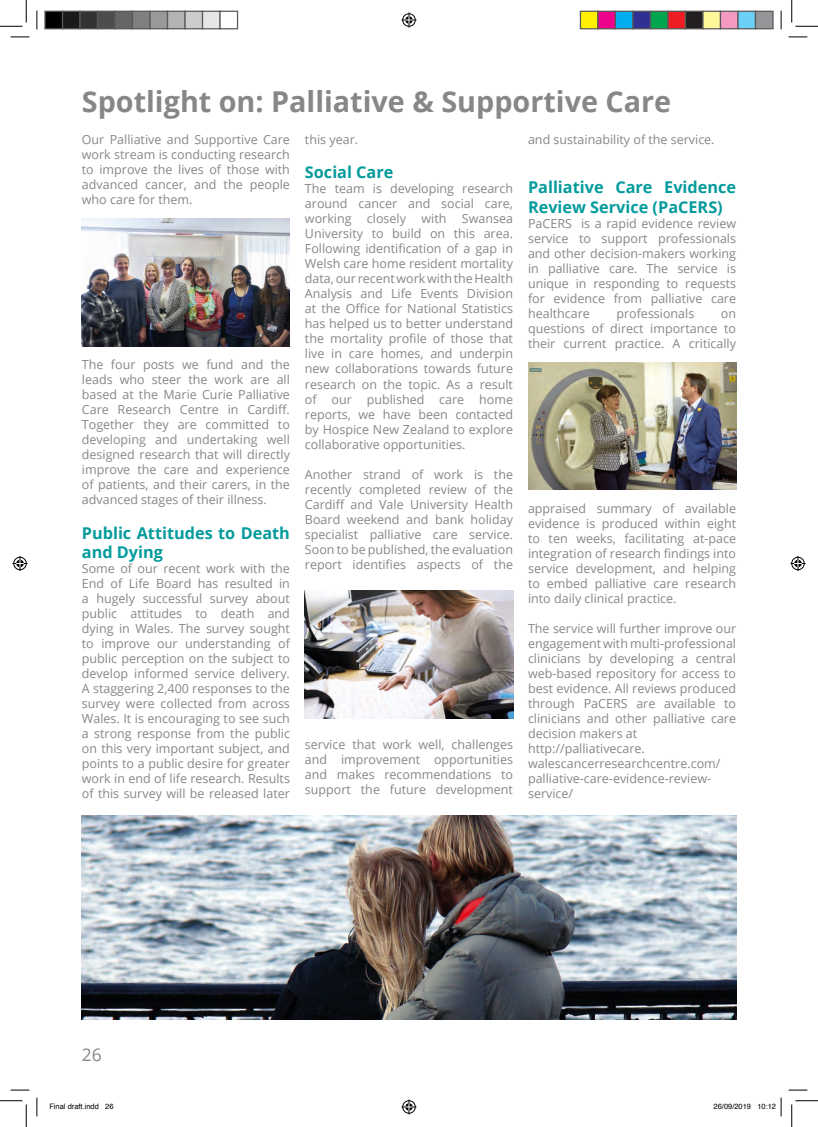
<style>
.page{position:relative;width:818px;height:1127px;background:#fff}
.page>*{position:absolute;margin:0;border:0;box-sizing:border-box;transform-origin:0 0}
.t1{font:700 28.75px "Open Sans";color:#878787}
.t2{font:17.5px "Open Sans";color:#878787}
.Booklet_grey_text{font:700 16.25px/19.5px "Open Sans";color:#049b9d}
.Booklet_grey_text-2{font:12.5px/15px "Open Sans";color:#878787;text-align:justify}
.t3{font:7.5px "Helvetica";color:#000}
</style>
<div class="page">
<img style="left:82px;top:218px;width:208px;height:128px">
<img style="left:528px;top:362px;width:208px;height:127px">
<img style="left:305px;top:590px;width:208px;height:128px">
<img style="left:82px;top:815px;width:654px;height:203px">
<svg style="left:11px;top:36px;width:18px;height:2px"></svg>
<svg style="left:788px;top:36px;width:19px;height:2px"></svg>
<svg style="left:11px;top:1089px;width:18px;height:1px"></svg>
<svg style="left:788px;top:1089px;width:19px;height:1px"></svg>
<svg style="left:36px;top:11px;width:2px;height:18px"></svg>
<svg style="left:36px;top:1097px;width:2px;height:18px"></svg>
<svg style="left:780px;top:11px;width:2px;height:18px"></svg>
<svg style="left:0;top:0;width:27px;height:27px"></svg>
<svg style="left:0;top:1100px;width:27px;height:26px"></svg>
<svg style="left:791px;top:0;width:27px;height:27px"></svg>
<svg style="left:791px;top:1100px;width:27px;height:26px"></svg>
<svg style="left:401px;top:13px;width:15px;height:15px"></svg>
<svg style="left:401px;top:1099px;width:15px;height:15px"></svg>
<svg style="left:13px;top:556px;width:15px;height:15px"></svg>
<svg style="left:790px;top:556px;width:15px;height:15px"></svg>
<div style="left:45px;top:11px;width:18px;height:18px;background:#000"></div>
<div style="left:44px;top:11px;width:19px;height:18px;border:1px solid #595959"></div>
<div style="left:63px;top:11px;width:17px;height:18px;background:#1a1a1a"></div>
<div style="left:62px;top:11px;width:19px;height:18px;border:1px solid #595959"></div>
<div style="left:80px;top:11px;width:18px;height:18px;background:#333"></div>
<div style="left:79px;top:11px;width:19px;height:18px;border:1px solid #595959"></div>
<div style="left:98px;top:11px;width:17px;height:18px;background:#4d4d4d"></div>
<div style="left:97px;top:11px;width:19px;height:18px;border:1px solid #595959"></div>
<div style="left:115px;top:11px;width:18px;height:18px;background:#666"></div>
<div style="left:114px;top:11px;width:19px;height:18px;border:1px solid #595959"></div>
<div style="left:133px;top:11px;width:17px;height:18px;background:#808080"></div>
<div style="left:132px;top:11px;width:19px;height:18px;border:1px solid #595959"></div>
<div style="left:150px;top:11px;width:18px;height:18px;background:#999"></div>
<div style="left:149px;top:11px;width:19px;height:18px;border:1px solid #595959"></div>
<div style="left:168px;top:11px;width:17px;height:18px;background:#b3b3b3"></div>
<div style="left:167px;top:11px;width:19px;height:18px;border:1px solid #595959"></div>
<div style="left:185px;top:11px;width:18px;height:18px;background:#ccc"></div>
<div style="left:184px;top:11px;width:19px;height:18px;border:1px solid #595959"></div>
<div style="left:203px;top:11px;width:17px;height:18px;background:#e6e6e6"></div>
<div style="left:202px;top:11px;width:19px;height:18px;border:1px solid #595959"></div>
<div style="left:219px;top:11px;width:19px;height:18px;border:1px solid #595959"></div>
<div style="left:580px;top:11px;width:18px;height:18px;background:#fff101"></div>
<div style="left:580px;top:11px;width:18px;height:18px;border:1px solid #595959"></div>
<div style="left:598px;top:11px;width:17px;height:18px;background:#ed028c"></div>
<div style="left:597px;top:11px;width:19px;height:18px;border:1px solid #595959"></div>
<div style="left:615px;top:11px;width:18px;height:18px;background:#00aeef"></div>
<div style="left:615px;top:11px;width:18px;height:18px;border:1px solid #595959"></div>
<div style="left:633px;top:11px;width:17px;height:18px;background:#2e3092"></div>
<div style="left:632px;top:11px;width:19px;height:18px;border:1px solid #595959"></div>
<div style="left:650px;top:11px;width:18px;height:18px;background:#00a54f"></div>
<div style="left:650px;top:11px;width:18px;height:18px;border:1px solid #595959"></div>
<div style="left:668px;top:11px;width:17px;height:18px;background:#ee1d23"></div>
<div style="left:667px;top:11px;width:19px;height:18px;border:1px solid #595959"></div>
<div style="left:685px;top:11px;width:18px;height:18px;background:#231f20"></div>
<div style="left:685px;top:11px;width:18px;height:18px;border:1px solid #595959"></div>
<div style="left:703px;top:11px;width:17px;height:18px;background:#fff79a"></div>
<div style="left:702px;top:11px;width:19px;height:18px;border:1px solid #595959"></div>
<div style="left:720px;top:11px;width:18px;height:18px;background:#f499c2"></div>
<div style="left:720px;top:11px;width:18px;height:18px;border:1px solid #595959"></div>
<div style="left:738px;top:11px;width:17px;height:18px;background:#6bcff6"></div>
<div style="left:737px;top:11px;width:19px;height:18px;border:1px solid #595959"></div>
<div style="left:755px;top:11px;width:18px;height:18px;background:#939598"></div>
<div style="left:755px;top:11px;width:18px;height:18px;border:1px solid #595959"></div>
<svg style="left:780px;top:1097px;width:2px;height:18px"></svg>
<p class="t1" style="left:82px;top:81px;width:591px">Spotlight on: Palliative &amp; Supportive Care</p>
<p class="Booklet_grey_text-2" style="left:82px;top:131px;width:210px">Our Palliative and Supportive Care work stream is conducting research to improve the lives of those with advanced cancer, and the people who care for them.</p>
<p class="Booklet_grey_text-2" style="left:528px;top:131px;width:188px">and sustainability of the service.</p>
<p class="Booklet_grey_text" style="left:528px;top:177px;width:210px">Palliative Care Evidence<br>Review Service (PaCERS)</p>
<p class="Booklet_grey_text-2" style="left:528px;top:215px;width:210px">PaCERS is a rapid evidence review service to support professionals and other decision-makers working in palliative care. The service is unique in responding to requests for evidence from palliative care healthcare</p>
<p class="Booklet_grey_text-2" style="left:305px;top:131px;width:55px">this year.</p>
<p class="Booklet_grey_text" style="left:305px;top:162px;width:90px">Social Care</p>
<p class="Booklet_grey_text-2" style="left:305px;top:181px;width:210px">The team is developing research around cancer and social care, working closely with Swansea University to build on this area.<br>Following identification of a gap in Welsh care home resident mortality data, our recent work with the Health Analysis and Life Events Division at the Office for National Statistics has helped us to better understand the mortality profile of those that live in care homes, and underpin new collaborations towards future research on the topic. As a result of our published care home reports, we have been contacted by Hospice New Zealand to explore collaborative opportunities.</p>
<p class="Booklet_grey_text-2" style="left:305px;top:466px;width:210px">Another strand of work is the recently completed review of the Cardiff and Vale University Health Board weekend and bank holiday specialist palliative care service.<br>Soon to be published, the evaluation report identifies aspects of the</p>
<p class="Booklet_grey_text-2" style="left:616px;top:305px;width:79px">professionals</p>
<p class="Booklet_grey_text-2" style="left:528px;top:305px;width:210px;text-indent:193px">on questions of direct importance to their current practice. A critically</p>
<p class="Booklet_grey_text-2" style="left:82px;top:356px;width:210px">The four posts we fund and the leads who steer the work are all based at the Marie Curie Palliative Care Research Centre in Cardiff.<br>Together they are committed to developing and undertaking well designed research that will directly improve the care and experience of patients, and their carers, in the advanced stages of their illness.</p>
<p class="Booklet_grey_text" style="left:82px;top:522px;width:210px">Public Attitudes to Death and Dying</p>
<p class="Booklet_grey_text-2" style="left:82px;top:560px;width:210px">Some of our recent work with the End of Life Board has resulted in a hugely successful survey about public attitudes to death and dying in Wales. The survey sought to improve our understanding of public perception on the subject to develop informed service delivery.<br>A staggering 2,400 responses to the survey were collected from across Wales. It is encouraging to see such a strong response from the public on this very important subject, and points to a public desire for greater work in end of life research. Results of this survey will be released later</p>
<p class="Booklet_grey_text-2" style="left:528px;top:500px;width:210px">appraised summary of available evidence is produced within eight to ten weeks, facilitating at-pace integration of research findings into service development, and helping to embed palliative care research into daily clinical practice.</p>
<p class="Booklet_grey_text-2" style="left:528px;top:620px;width:210px">The service will further improve our engagement with multi-professional clinicians by developing a central web-based repository for access to best evidence. All reviews produced through PaCERS are available to clinicians and other palliative care decision makers at</p>
<p class="Booklet_grey_text-2" style="left:528px;top:740px;width:194px;text-align:left">http://palliativecare. walescancerresearchcentre.com/ palliative-care-evidence-review&shy;service/</p>
<p class="Booklet_grey_text-2" style="left:305px;top:736px;width:210px">service that work well, challenges and improvement opportunities and makes recommendations to support the future development</p>
<h2 class="t2" style="left:82px;top:1042px;width:22px">26</h2>
<p class="t3" style="left:49px;top:1100px;width:66px">Final draft.indd 26</p>
<p class="t3" style="left:713px;top:1100px;width:64px">26/09/2019 10:12</p>
</div>
